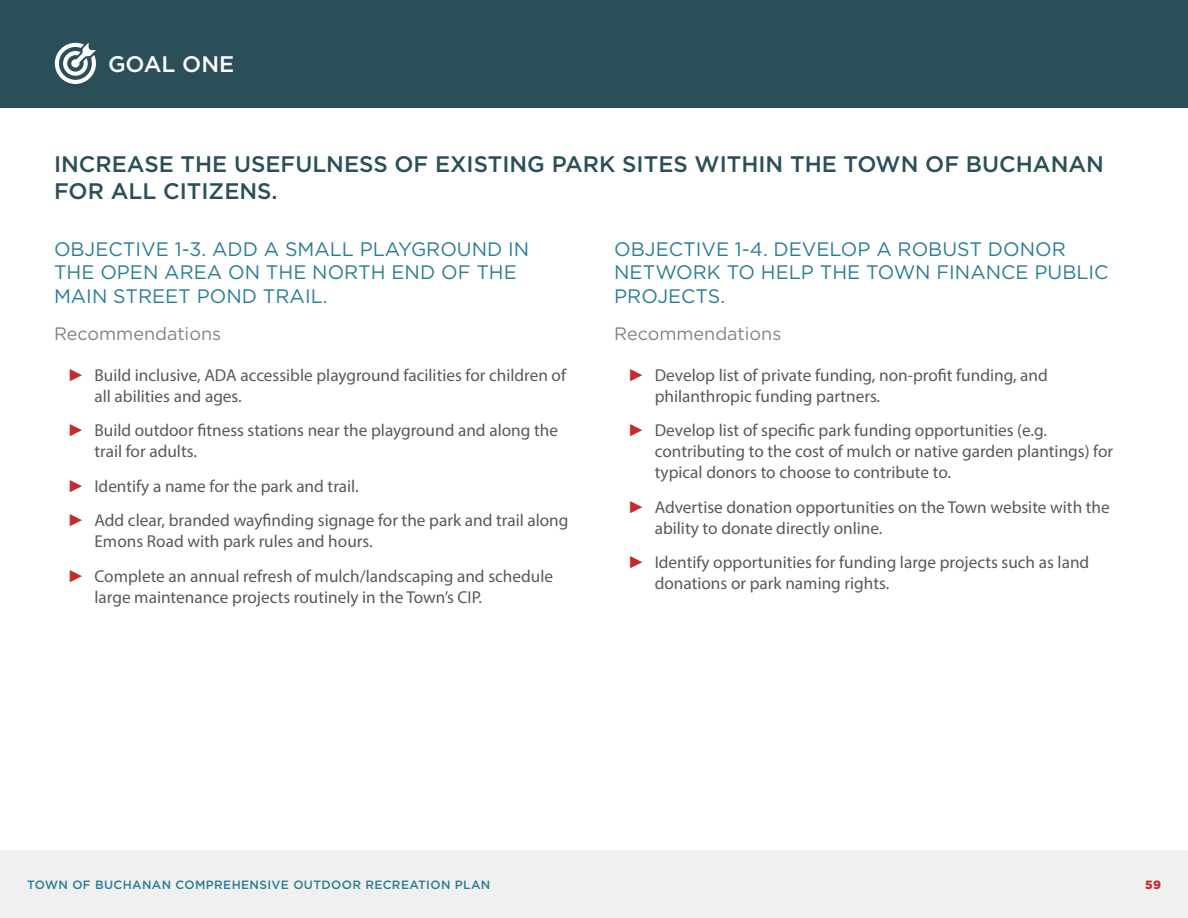
<style>
.page{position:relative;width:1188px;height:918px;background:#fff}
.page>*{position:absolute;margin:0;border:0;box-sizing:border-box;transform-origin:0 0}
.t1{font:500 22.5px/27px "Gotham";color:#2a4f58}
.t2{font:500 22.5px "Gotham";color:#fff}
.t3{font:19.5px/23.4px "Gotham";color:#2b7d93}
.t4{font:18px "Gotham";color:#808285}
.t5{font:17.25px/21px "Myriad Pro";color:#58595b}
.t6{font:500 12px "Gotham";letter-spacing:.03em;color:#2b7d93}
.t7{font:900 12px "Gotham";color:#c42b2e}
.s1{font-family:"Arial";color:#c42b2e}
</style>
<div class="page">
<div style="left:0;top:0;width:1188px;height:108px;background:#2a4f58"></div>
<div style="left:0;top:850px;width:1188px;height:68px;background:#f0f0f0"></div>
<svg style="left:55px;top:43px;width:41px;height:41px"></svg>
<h1 class="t2" style="left:108px;top:49px;width:128px">GOAL ONE</h1>
<h1 class="t1" style="left:54px;top:151px;width:1052px">INCREASE THE USEFULNESS OF EXISTING PARK SITES WITHIN THE TOWN OF BUCHANAN<br>FOR ALL CITIZENS.</h1>
<p class="t3" style="left:54px;top:237px;width:477px">OBJECTIVE 1-3. ADD A SMALL PLAYGROUND IN<br>THE OPEN AREA ON THE NORTH END OF THE<br>MAIN STREET POND TRAIL.</p>
<p class="t4" style="left:54px;top:323px;width:169px">Recommendations</p>
<p class="t5" style="left:94px;top:364px;width:473px;text-indent:-27px"><span class="s1">►</span> Build inclusive, ADA accessible playground facilities for children of all abilities and ages.</p>
<p class="t5" style="left:94px;top:420px;width:465px;text-indent:-27px"><span class="s1">►</span> Build outdoor fitness stations near the playground and along the trail for adults.</p>
<p class="t5" style="left:67px;top:468px;width:503px;line-height:34.5px"><span class="s1">►</span> Identify a name for the park and trail.<br><span class="s1">►</span> Add clear, branded wayfinding signage for the park and trail along</p>
<p class="t5" style="left:67px;top:524px;width:487px;line-height:34.5px;text-indent:27px">Emons Road with park rules and hours.<br><span class="s1">►</span> Complete an annual refresh of mulch/landscaping and schedule</p>
<p class="t5" style="left:94px;top:586px;width:389px">large maintenance projects routinely in the Town’s CIP.</p>
<p class="t3" style="left:614px;top:237px;width:496px">OBJECTIVE 1-4. DEVELOP A ROBUST DONOR<br>NETWORK TO HELP THE TOWN FINANCE PUBLIC<br>PROJECTS.</p>
<p class="t4" style="left:614px;top:323px;width:169px">Recommendations</p>
<p class="t5" style="left:655px;top:364px;width:395px;text-indent:-27px"><span class="s1">►</span> Develop list of private funding, non-profit funding, and philanthropic funding partners.</p>
<p class="t5" style="left:655px;top:420px;width:460px;text-indent:-27px"><span class="s1">►</span> Develop list of specific park funding opportunities (e.g. contributing to the cost of mulch or native garden plantings) for typical donors to choose to contribute to.</p>
<p class="t5" style="left:655px;top:496px;width:457px;text-indent:-27px"><span class="s1">►</span> Advertise donation opportunities on the Town website with the ability to donate directly online.</p>
<p class="t5" style="left:655px;top:552px;width:436px;text-indent:-27px"><span class="s1">►</span> Identify opportunities for funding large projects such as land donations or park naming rights.</p>
<p class="t6" style="left:27px;top:877px;width:465px">TOWN OF BUCHANAN COMPREHENSIVE OUTDOOR RECREATION PLAN</p>
<p class="t7" style="left:1145px;top:877px;width:17px">59</p>
</div>
